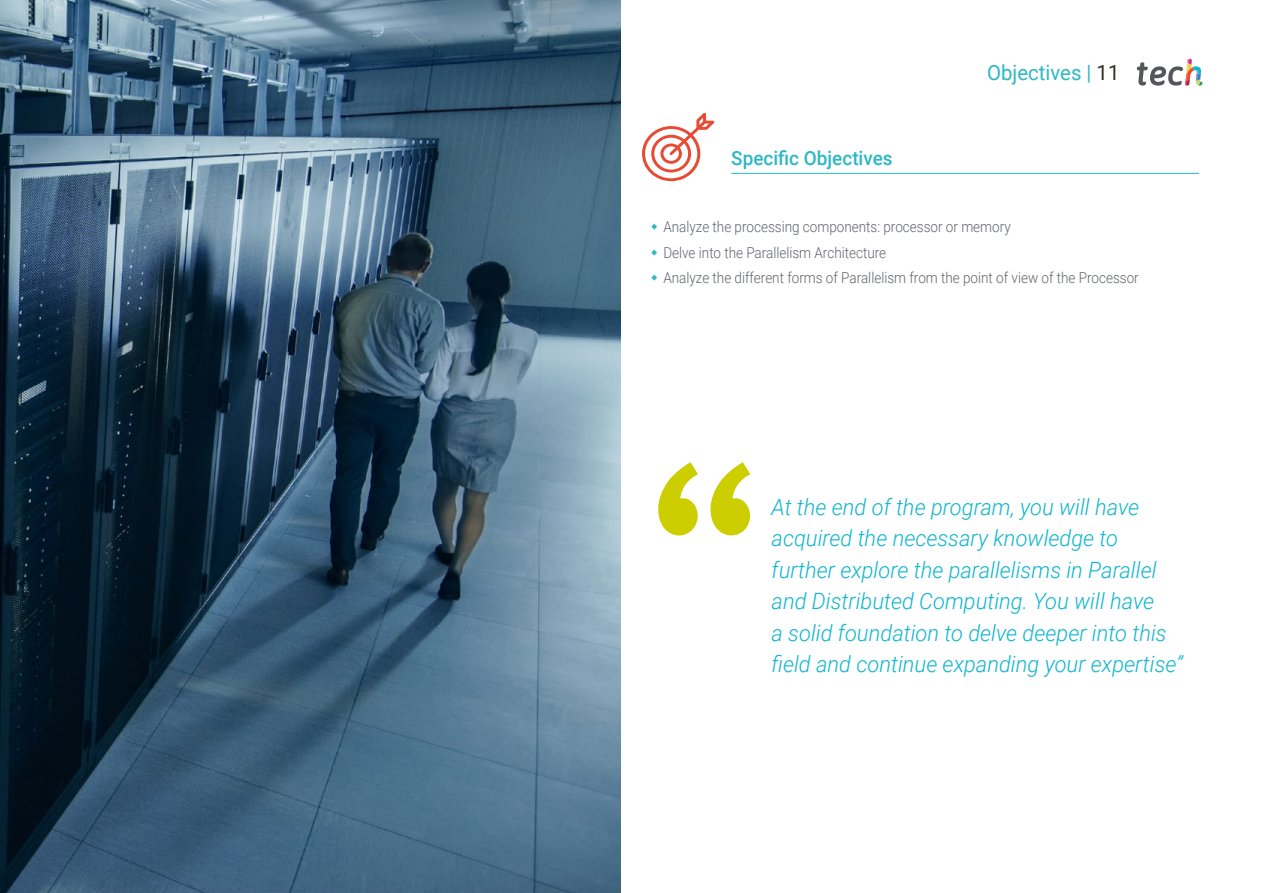
<style>
.page{position:relative;width:1263px;height:893px;background:#fff}
.page>*{position:absolute;margin:0;border:0;box-sizing:border-box;transform-origin:0 0}
.t1{font:italic 300 22.5px/31.5px "Roboto";color:#0fb6cf}
.t2{font:21px "Roboto";color:#2db8c5}
.t3{font:500 19.5px "Roboto";color:#2db8c5}
.t4{font:300 15px/25.2px "Roboto";color:#61646a;scale:.9 1}
.s1{color:#312e20}
</style>
<div class="page">
<hr style="left:731px;top:173px;width:468px;height:1px;background:#2db8c5">
<svg style="left:642px;top:113px;width:72px;height:68px"></svg>
<img style="left:0;top:0;width:621px;height:893px">
<svg style="left:1137px;top:59px;width:65px;height:27px"></svg>
<svg style="left:658px;top:462px;width:92px;height:73px"></svg>
<p class="t3" style="left:731px;top:144px;width:163px">Specific Objectives</p>
<p class="t2" style="left:987px;top:57px;width:134px">Objectives | <span class="s1">11</span></p>
<p class="t4" style="left:663px;top:214px;width:530px">Analyze the processing components: processor or memory<br>Delve into the Parallelism Architecture<br>Analyze the different forms of Parallelism from the point of view of the Processor</p>
<p class="t1" style="left:771px;top:490px;width:413px">At the end of the program, you will have acquired the necessary knowledge to further explore the parallelisms in Parallel and Distributed Computing. You will have<br>a solid foundation to delve deeper into this field and continue expanding your expertise”</p>
</div>
